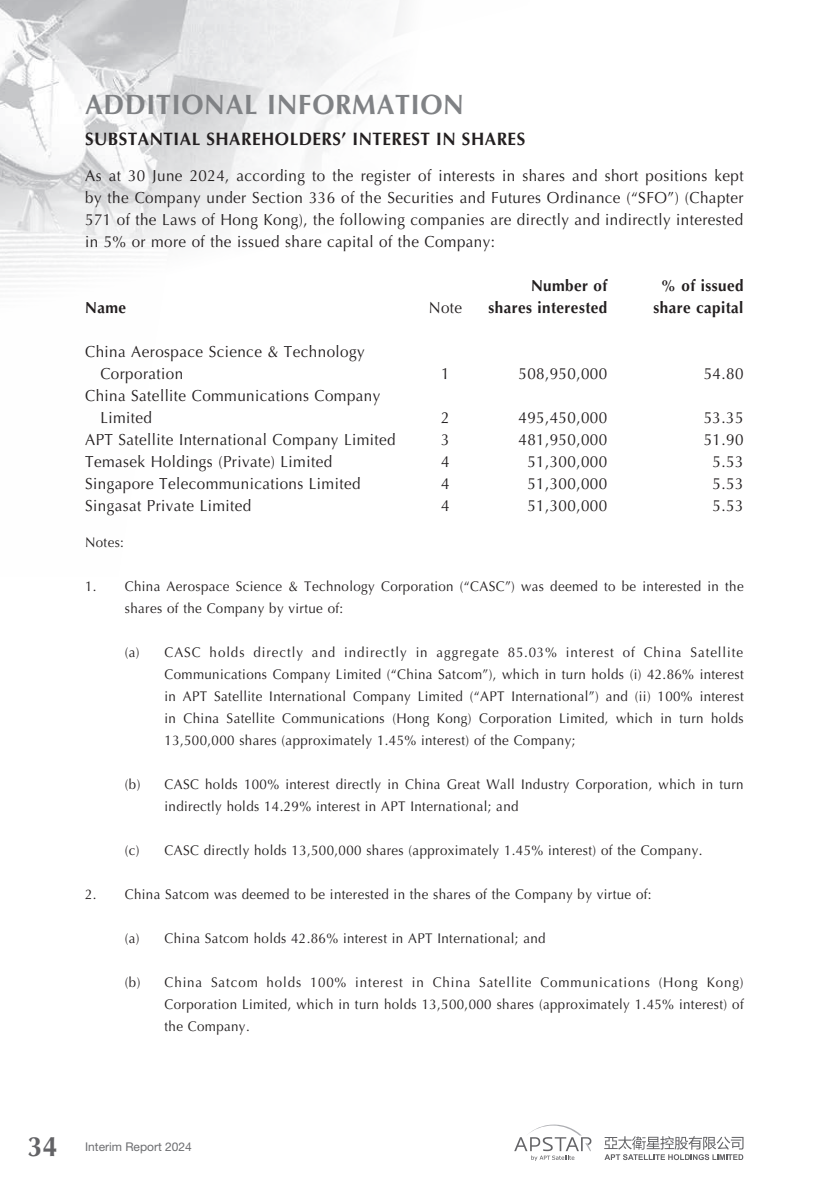
<style>
.page{position:relative;width:840px;height:1191px;background:#fff}
.page>*{position:absolute;margin:0;border:0;box-sizing:border-box;transform-origin:0 0}
.t1{font:700 28px "Optima LT Std";letter-spacing:.03em;color:#808285;scale:.95 1}
.t2{font:700 28px "Optima LT Std";color:#636366;scale:.95 1}
.t3{font:700 18px "Optima LT Std";letter-spacing:.03em;color:#231f20;scale:.95 1}
.t4{font:16px/22px "Optima LT Std";letter-spacing:.03em;color:#231f20;scale:.95 1}
.t5{font:700 16px/22px "Optima LT Std";letter-spacing:.03em;color:#231f20;text-align:right;scale:.95 1}
.t6{font:14px/22px "Optima LT Std";letter-spacing:.03em;color:#231f20;scale:.95 1}
.t7{font:12px "Helvetica Neue LT Std";color:#6c6d70}
</style>
<div class="page">
<svg style="left:514px;top:1124px;width:77px;height:36px"></svg>
<svg style="left:604px;top:1136px;width:139px;height:24px"></svg>
<img style="left:0;top:0;width:404px;height:282px">
<h1 class="t1" style="left:85px;top:88px;width:400px">ADDITIONAL INFORMATION</h1>
<p class="t3" style="left:85px;top:128px;width:464px">SUBSTANTIAL SHAREHOLDERS’ INTEREST IN SHARES</p>
<p class="t4" style="left:85px;top:164px;width:694px;text-align:justify">As at 30 June 2024, according to the register of interests in shares and short positions kept by the Company under Section 336 of the Securities and Futures Ordinance (“SFO”) (Chapter 571 of the Laws of Hong Kong), the following companies are directly and indirectly interested in 5% or more of the issued share capital of the Company:</p>
<p class="t5" style="left:85px;top:296px;width:45px">Name</p>
<p class="t4" style="left:428px;top:296px;width:37px">Note</p>
<p class="t5" style="left:488px;top:274px;width:126px">Number of shares interested</p>
<p class="t5" style="left:653px;top:274px;width:96px;text-align:center">% of issued share capital</p>
<p class="t4" style="left:100px;top:340px;width:280px;text-indent:-15px">China Aerospace Science &amp; Technology<br>Corporation</p>
<p class="t4" style="left:100px;top:384px;width:296px;text-indent:-15px">China Satellite Communications Company<br>Limited</p>
<p class="t4" style="left:441px;top:362px;width:10px">1</p>
<p class="t4" style="left:518px;top:362px;width:95px">508,950,000</p>
<p class="t4" style="left:703px;top:362px;width:43px">54.80</p>
<p class="t4" style="left:441px;top:406px;width:10px">2</p>
<p class="t4" style="left:518px;top:406px;width:95px">495,450,000</p>
<p class="t4" style="left:703px;top:406px;width:43px">53.35</p>
<p class="t4" style="left:85px;top:428px;width:328px">APT Satellite International Company Limited</p>
<p class="t4" style="left:441px;top:428px;width:10px">3</p>
<p class="t4" style="left:518px;top:428px;width:95px">481,950,000</p>
<p class="t4" style="left:703px;top:428px;width:43px">51.90</p>
<p class="t4" style="left:85px;top:450px;width:261px">Temasek Holdings (Private) Limited</p>
<p class="t4" style="left:441px;top:450px;width:10px">4</p>
<p class="t4" style="left:527px;top:450px;width:86px">51,300,000</p>
<p class="t4" style="left:712px;top:450px;width:34px">5.53</p>
<p class="t4" style="left:85px;top:472px;width:291px">Singapore Telecommunications Limited</p>
<p class="t4" style="left:441px;top:472px;width:10px">4</p>
<p class="t4" style="left:527px;top:472px;width:86px">51,300,000</p>
<p class="t4" style="left:712px;top:472px;width:34px">5.53</p>
<p class="t4" style="left:85px;top:494px;width:176px">Singasat Private Limited</p>
<p class="t4" style="left:441px;top:494px;width:10px">4</p>
<p class="t4" style="left:527px;top:494px;width:86px">51,300,000</p>
<p class="t4" style="left:712px;top:494px;width:34px">5.53</p>
<p class="t6" style="left:85px;top:531px;width:42px">Notes:</p>
<p class="t6" style="left:125px;top:575px;width:652px;text-indent:-40px">1. China Aerospace Science &amp; Technology Corporation (“CASC”) was deemed to be interested in the shares of the Company by virtue of:</p>
<p class="t6" style="left:164px;top:641px;width:610px;text-align:justify;text-indent:-40px">(a) CASC holds directly and indirectly in aggregate 85.03% interest of China Satellite Communications Company Limited (“China Satcom”), which in turn holds (i) 42.86% interest in APT Satellite International Company Limited (“APT International”) and (ii) 100% interest in China Satellite Communications (Hong Kong) Corporation Limited, which in turn holds 13,500,000 shares (approximately 1.45% interest) of the Company;</p>
<p class="t6" style="left:164px;top:773px;width:610px;text-indent:-40px">(b) CASC holds 100% interest directly in China Great Wall Industry Corporation, which in turn indirectly holds 14.29% interest in APT International; and</p>
<p class="t6" style="left:125px;top:839px;width:609px">(c) CASC directly holds 13,500,000 shares (approximately 1.45% interest) of the Company.</p>
<p class="t6" style="left:85px;top:883px;width:597px">2. China Satcom was deemed to be interested in the shares of the Company by virtue of:</p>
<p class="t6" style="left:125px;top:927px;width:444px">(a) China Satcom holds 42.86% interest in APT International; and</p>
<p class="t6" style="left:164px;top:971px;width:610px;text-align:justify;text-indent:-40px">(b) China Satcom holds 100% interest in China Satellite Communications (Hong Kong)<br>Corporation Limited, which in turn holds 13,500,000 shares (approximately 1.45% interest) of the Company.</p>
<h1 class="t2" style="left:27px;top:1130px;width:33px">34</h1>
<p class="t7" style="left:85px;top:1140px;width:108px">Interim Report 2024</p>
</div>
